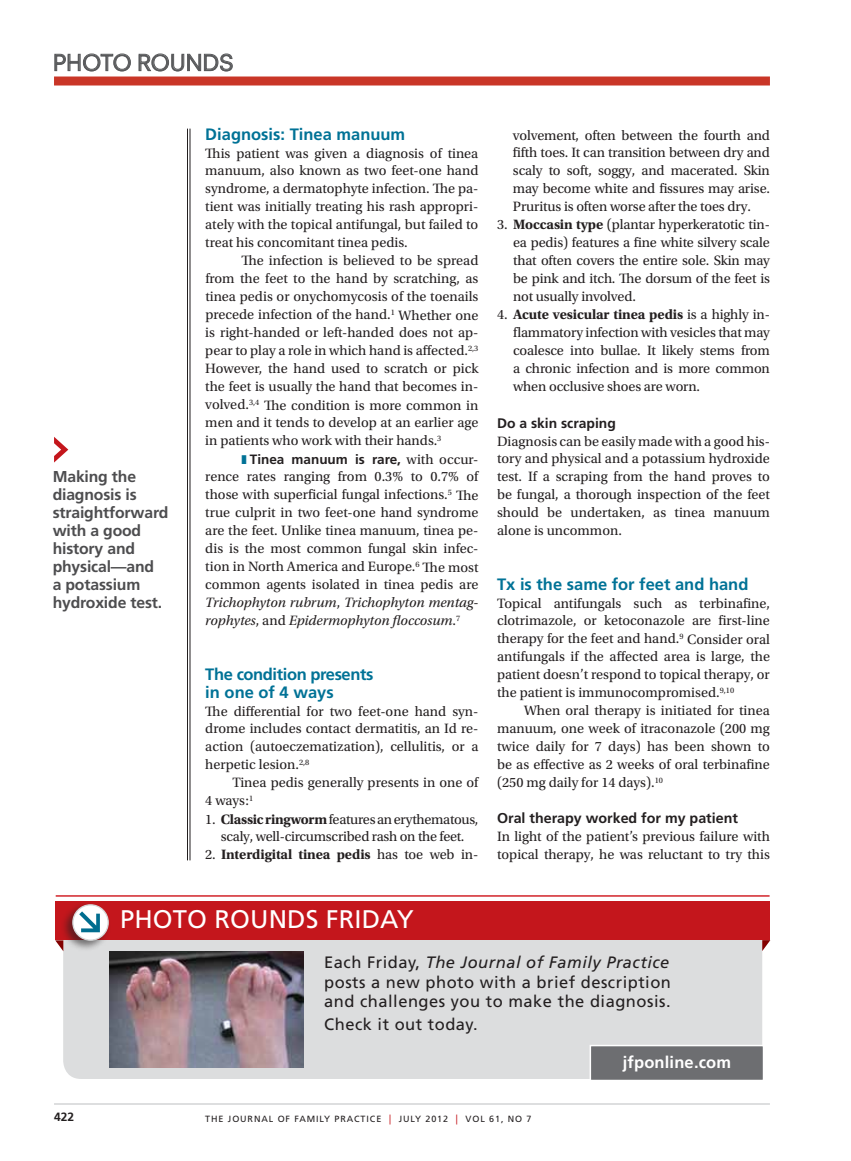
<style>
.page{position:relative;width:851px;height:1161px;background:#fff}
.page>*{position:absolute;margin:0;border:0;box-sizing:border-box;transform-origin:0 0}
.t1{font:25.5px "Frutiger LT Std";color:#fff}
.t2{font:21.75px "Neuzeit SLT Std";color:#58595b}
.t3{font:16.5px/19.5px "Frutiger LT Std";letter-spacing:.03em;color:#231f20;text-align:justify}
.t4{font:700 16.5px "Frutiger LT Std";color:#007296}
.t5{font:700 16.5px/18px "Frutiger LT Std";letter-spacing:-.025em;color:#007296}
.t6{font:700 16.5px "Frutiger LT Std";letter-spacing:.01em;color:#fff}
.t7{font:700 15.75px/18px "Frutiger LT Std";letter-spacing:-.01em;color:#4d4d4f}
.t8{font:14.25px/18px "Utopia Std";color:#231f20;text-align:justify}
.t9{font:14.25px/18px "Utopia Std";letter-spacing:-.02em;color:#231f20;text-align:center}
.t10{font:700 14.25px "Utopia Std";letter-spacing:-.01em;color:#231f20}
.t11{font:700 14.25px "Frutiger LT Std";color:#231f20}
.t12{font:700 13.8px "Frutiger LT Std";color:#231f20}
.t13{font:700 13.5px "Frutiger LT Std";color:#231f20}
.t14{font:700 12px "Frutiger LT Std";color:#231f20}
.t15{font:9px "Frutiger LT Std";letter-spacing:.1em;color:#231f20}
.s1{font-family:"Utopia Std";font-weight:400;font-size:14.25px}
.s2{font-style:italic}
.s3{font-weight:700}
.s4{font-weight:400}
.s5{font-size:9.9px;color:#c4161c}
</style>
<div class="page">
<div style="left:54px;top:77px;width:716px;height:9px;background:#c93627"></div>
<hr style="left:54px;top:1104px;width:716px;height:1px;background:#bcbec0">
<svg style="left:54px;top:53px;width:77px;height:19px"></svg>
<svg style="left:138px;top:53px;width:95px;height:19px"></svg>
<hr style="left:190px;top:129px;width:1px;height:731px;background:#231f20">
<hr style="left:187px;top:129px;width:1px;height:731px;background:#231f20">
<svg style="left:54px;top:437px;width:14px;height:26px"></svg>
<div style="left:63px;top:902px;width:699px;height:177px;background:#dcddde;border-radius:18px"></div>
<hr style="left:56px;top:895px;width:713px;height:2px;background:#d2232a">
<div style="left:589px;top:1045px;width:175px;height:36px;background:#6d6e71;border:2px solid #fff"></div>
<div style="left:55px;top:902px;width:715px;height:38px;background:#c4161c"></div>
<div style="left:60px;top:901px;width:50px;height:51px;background:#231f20;opacity:.59"></div>
<div style="left:73px;top:905px;width:35px;height:35px;background:#fff;border-radius:50%"></div>
<div style="left:72px;top:904px;width:37px;height:37px;border:1px solid #d5d7d8;border-radius:50%"></div>
<svg style="left:79px;top:911px;width:21px;height:21px"></svg>
<svg style="left:55px;top:940px;width:8px;height:11px"></svg>
<svg style="left:762px;top:940px;width:8px;height:11px"></svg>
<img style="left:110px;top:951px;width:193px;height:116px">
<h2 class="t2" style="left:53px;top:49px;width:30px">PHOTO</h2>
<h2 class="t2" style="left:137px;top:49px;width:98px">ROUNDS</h2>
<p class="t7" style="left:53px;top:468px;width:117px">Making the diagnosis is straightforward with a good history and physical—and<br>a potassium hydroxide test.</p>
<p class="t4" style="left:205px;top:124px;width:201px">Diagnosis: Tinea manuum</p>
<p class="t8" style="left:205px;top:144px;width:274px">This patient was given a diagnosis of tinea manuum, also known as two feet-one hand syndrome, a dermatophyte infection. The pa&shy;tient was initially treating his rash appropri&shy;ately with the topical antifungal, but failed to treat his concomitant tinea pedis.</p>
<p class="t8" style="left:205px;top:252px;width:274px;text-indent:36px">The infection is believed to be spread from the feet to the hand by scratching, as tinea pedis or onychomycosis of the toenails precede infection of the hand.<sup>1</sup> Whether one is right-handed or left-handed does not ap&shy;pear to play a role in which hand is affected.<sup>2,3<br></sup>However, the hand used to scratch or pick the feet is usually the hand that becomes in&shy;volved.<sup>3,4</sup> The condition is more common in men and it tends to develop at an earlier age in patients who work with their hands.<sup>3</sup></p>
<p class="t13" style="left:250px;top:451px;width:230px">Tinea manuum is rare, <span class="s1">with occur-</span></p>
<p class="t8" style="left:205px;top:468px;width:274px">rence rates ranging from 0.3% to 0.7% of those with superficial fungal infections.<sup>5</sup> The true culprit in two feet-one hand syndrome are the feet. Unlike tinea manuum, tinea pe&shy;dis is the most common fungal skin infec&shy;tion in North America and Europe.<sup>6</sup> The most common agents isolated in tinea pedis are <span class="s2">Trichophyton rubrum</span>, <span class="s2">Trichophyton mentag&shy;rophytes</span>, and <span class="s2">Epidermophyton floccosum</span>.<sup>7</sup></p>
<p class="t5" style="left:205px;top:665px;width:169px">The condition presents in one of 4 ways</p>
<p class="t8" style="left:205px;top:702px;width:274px">The differential for two feet-one hand syn&shy;drome includes contact dermatitis, an Id re&shy;action (autoeczematization), cellulitis, or a herpetic lesion.<sup>2,8</sup></p>
<p class="t8" style="left:205px;top:774px;width:274px;text-indent:27px">Tinea pedis generally presents in one of<br>4 ways:<sup>1</sup></p>
<p class="t9" style="left:205px;top:810px;width:274px">1. <span class="s3">Classic ringworm</span> features an erythematous, scaly, well-circumscribed rash on the feet.</p>
<p class="t10" style="left:205px;top:847px;width:274px"><span class="s4">2.</span> Interdigital tinea pedis <span class="s4">has toe web in-</span></p>
<p class="t8" style="left:513px;top:126px;width:258px">volvement, often between the fourth and fifth toes. It can transition between dry and scaly to soft, soggy, and macerated. Skin may become white and fissures may arise.<br>Pruritus is often worse after the toes dry.</p>
<p class="t8" style="left:513px;top:216px;width:258px;text-indent:-16px">3. <span class="s3">Moccasin type</span> (plantar hyperkeratotic tin&shy;ea pedis) features a fine white silvery scale that often covers the entire sole. Skin may be pink and itch. The dorsum of the feet is not usually involved.</p>
<p class="t8" style="left:513px;top:306px;width:258px;text-indent:-16px">4. <span class="s3">Acute vesicular tinea pedis</span> is a highly in&shy;flammatory infection with vesicles that may coalesce into bullae. It likely stems from a chronic infection and is more common when occlusive shoes are worn.</p>
<p class="t12" style="left:497px;top:415px;width:120px">Do a skin scraping</p>
<p class="t8" style="left:497px;top:432px;width:274px">Diagnosis can be easily made with a good his&shy;tory and physical and a potassium hydroxide test. If a scraping from the hand proves to be fungal, a thorough inspection of the feet should be undertaken, as tinea manuum alone is uncommon.</p>
<p class="t4" style="left:497px;top:574px;width:253px">Tx is the same for feet and hand</p>
<p class="t8" style="left:497px;top:594px;width:274px">Topical antifungals such as terbinafine, clotrimazole, or ketoconazole are first-line therapy for the feet and hand.<sup>9</sup> Consider oral antifungals if the affected area is large, the patient doesn’t respond to topical therapy, or the patient is immunocompromised.<sup>9,10</sup></p>
<p class="t8" style="left:497px;top:702px;width:274px;text-indent:27px">When oral therapy is initiated for tinea manuum, one week of itraconazole (200 mg twice daily for 7 days) has been shown to be as effective as 2 weeks of oral terbinafine (250 mg daily for 14 days).<sup>10</sup></p>
<p class="t11" style="left:497px;top:810px;width:242px">Oral therapy worked for my patient</p>
<p class="t8" style="left:497px;top:828px;width:274px">In light of the patient’s previous failure with topical therapy, he was reluctant to try this</p>
<h1 class="t1" style="left:120px;top:904px;width:18px">PHO</h1>
<h1 class="t1" style="left:173px;top:904px;width:168px">TOROUNDS FRIDA</h1>
<h1 class="t1" style="left:397px;top:904px;width:19px">Y</h1>
<p class="t3" style="left:324px;top:953px;width:348px">E ach Friday, <span class="s2">The Journal of Family Practice </span>posts a new photo with a brief description and challenges you to make the diagnosis.</p>
<p class="t3" style="left:324px;top:1014px;width:155px">Check it out today.</p>
<p class="t6" style="left:622px;top:1053px;width:110px">jfponline.com</p>
<p class="t14" style="left:54px;top:1110px;width:22px">422</p>
<p class="t15" style="left:205px;top:1113px;width:328px">The Jou rnal of Family Practice <span class="s5">|</span> JULY 2012 <span class="s5">|</span> Vol 61, No 7</p>
</div>
